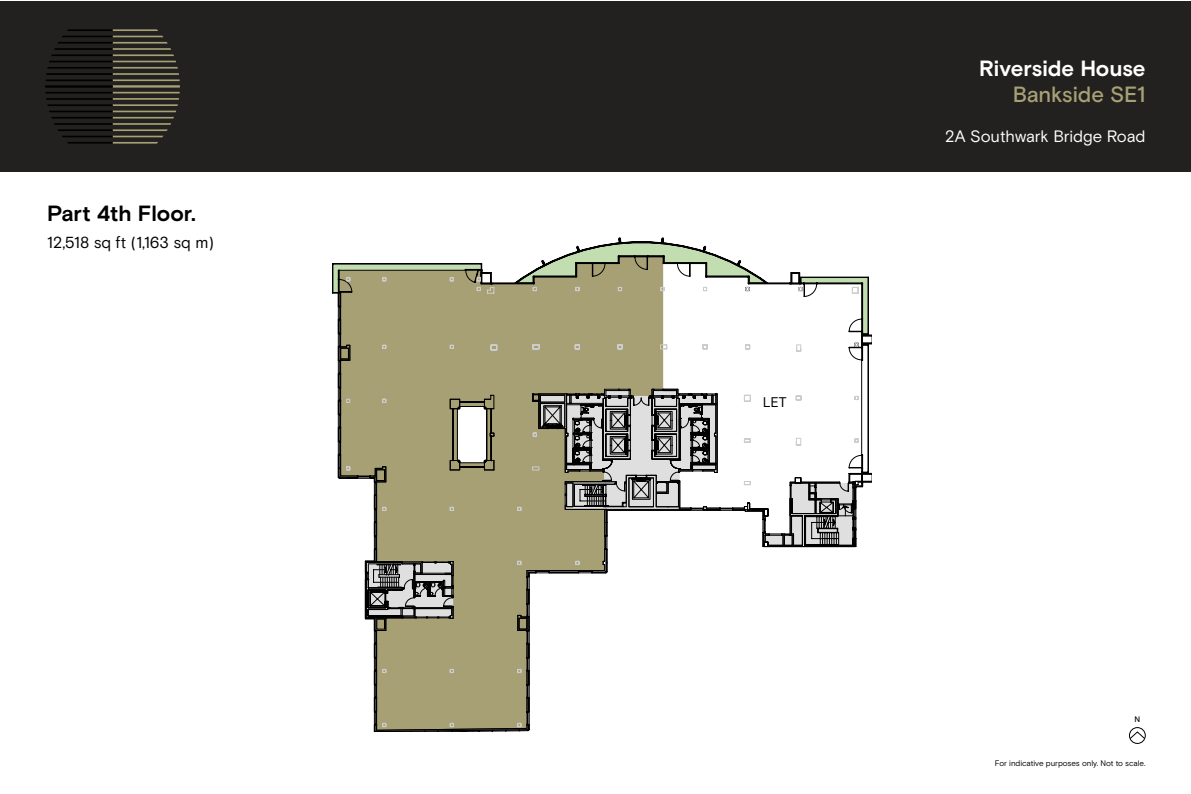
<style>
.page{position:relative;width:1191px;height:794px;background:#fff}
.page>*{position:absolute;margin:0;border:0;box-sizing:border-box;transform-origin:0 0}
.t1{font:700 22px "Basis Grotesque Pro";color:#fff}
.t2{font:700 22px "Basis Grotesque Pro";color:#000}
.t3{font:500 22px "Basis Grotesque Pro";letter-spacing:-.015em;color:#a7a075}
.t4{font:16.5px "Basis Grotesque Pro";letter-spacing:-.005em;color:#fff}
.t5{font:16px "Basis Grotesque Pro";letter-spacing:-.005em;color:#000}
.t6{font:14px "Basis Grotesque Pro";color:#000}
.t7{font:8px "Basis Grotesque Pro";letter-spacing:-.01em;color:#000}
.t8{font:500 8px "Basis Grotesque Pro";color:#000}
</style>
<div class="page">
<div style="left:0;top:1px;width:1191px;height:170px;background:#232120"></div>
<div style="left:1129px;top:727px;width:16px;height:16px;border:1px solid #000;border-radius:50%"></div>
<svg style="left:1129px;top:731px;width:16px;height:8px"></svg>
<svg style="left:565px;top:237px;width:152px;height:18px"></svg>
<svg style="left:338px;top:270px;width:192px;height:461px"></svg>
<svg style="left:373px;top:255px;width:499px;height:233px"></svg>
<svg style="left:346px;top:277px;width:512px;height:450px"></svg>
<svg style="left:416px;top:421px;width:292px;height:167px"></svg>
<svg style="left:45px;top:29px;width:135px;height:115px"></svg>
<h1 class="t2" style="left:47px;top:200px;width:150px">Part 4th Floor.</h1>
<h3 class="t5" style="left:47px;top:233px;width:168px">12,518 sq ft (1,163 sq m)</h3>
<h3 class="t6" style="left:762px;top:394px;width:25px">LET</h3>
<h1 class="t1" style="left:979px;top:55px;width:168px">Riverside House</h1>
<h1 class="t3" style="left:1012px;top:81px;width:134px">Bankside SE1</h1>
<h2 class="t4" style="left:945px;top:126px;width:202px">2A Southwark Bridge Road</h2>
<p class="t8" style="left:1134px;top:715px;width:7px">N</p>
<p class="t7" style="left:995px;top:758px;width:152px">For indicative purposes only. Not to scale.</p>
</div>
